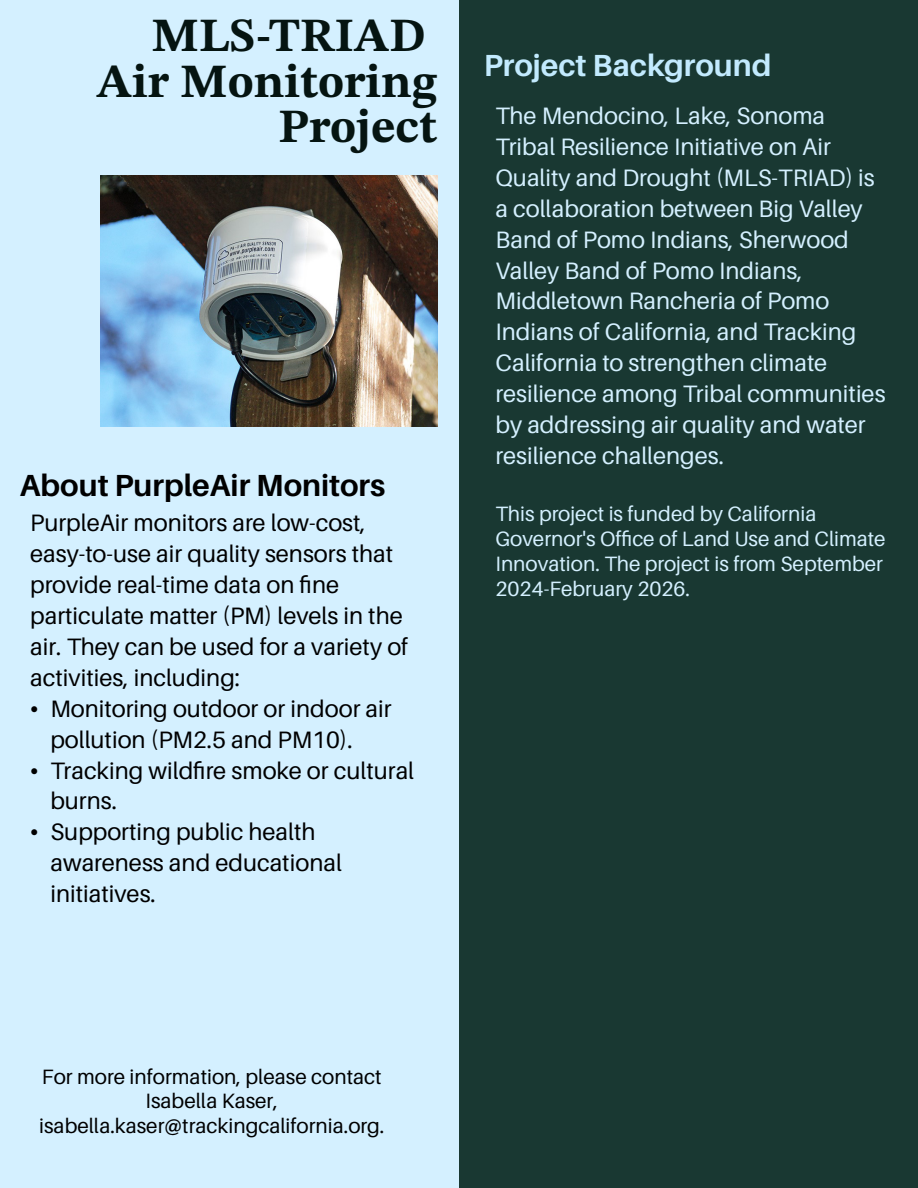
<style>
.page{position:relative;width:918px;height:1188px;background:#d4f0ff}
.page>*{position:absolute;margin:0;border:0;box-sizing:border-box;transform-origin:0 0}
.t1{font:700 47.55px/45.6px "STIX Two Text";color:#051411;text-align:right}
.t2{font:700 30.6px "Aileron";color:#000}
.t3{font:700 30.6px "Aileron";color:#c2eafe}
.t4{font:23.7px/30.9px "Aileron";color:#d4f0ff}
.t5{font:23.7px/30.9px "Aileron";color:#000}
.t6{font:20.7px/24.9px "Aileron";color:#d4f0ff}
.t7{font:20.7px/24.9px "Aileron";color:#000;text-align:center}
.s1{font-family:"Times New Roman"}
</style>
<div class="page">
<div style="left:459px;top:0;width:459px;height:1188px;background:#193832"></div>
<img style="left:101px;top:176px;width:336px;height:251px">
<h1 class="t1" style="left:97px;top:14px;width:342px">MLS-TRIAD<br>Air Monitoring<br>Project</h1>
<p class="t2" style="left:20px;top:469px;width:367px">About PurpleAir Monitors</p>
<p class="t5" style="left:30px;top:508px;width:379px">PurpleAir monitors are low-cost, easy-to-use air quality sensors that provide real-time data on fine particulate matter (PM) levels in the air. They can be used for a variety of activities, including:</p>
<p class="t5" style="left:50px;top:693px;width:343px;text-indent:-20px"><span class="s1">•</span> Monitoring outdoor or indoor air pollution (PM2.5 and PM10).</p>
<p class="t5" style="left:50px;top:755px;width:365px;text-indent:-20px"><span class="s1">•</span> Tracking wildfire smoke or cultural burns.</p>
<p class="t5" style="left:50px;top:817px;width:293px;text-indent:-20px"><span class="s1">•</span> Supporting public health awareness and educational initiatives.</p>
<p class="t3" style="left:484px;top:48px;width:289px">Project Background</p>
<p class="t4" style="left:496px;top:101px;width:392px">The Mendocino, Lake, Sonoma<br>Tribal Resilience Initiative on Air<br>Quality and Drought (MLS-TRIAD) is a collaboration between Big Valley<br>Band of Pomo Indians, Sherwood<br>Valley Band of Pomo Indians,<br>Middletown Rancheria of Pomo<br>Indians of California, and Tracking<br>California to strengthen climate resilience among Tribal communities by addressing air quality and water resilience challenges.</p>
<p class="t6" style="left:496px;top:502px;width:392px">This project is funded by California Governor's Office of Land Use and Climate Innovation. The project is from September 2024-February 2026.</p>
<p class="t7" style="left:39px;top:1064px;width:347px">For more information, please contact<br>Isabella Kaser, isabella.kaser@trackingcalifornia.org.</p>
</div>
